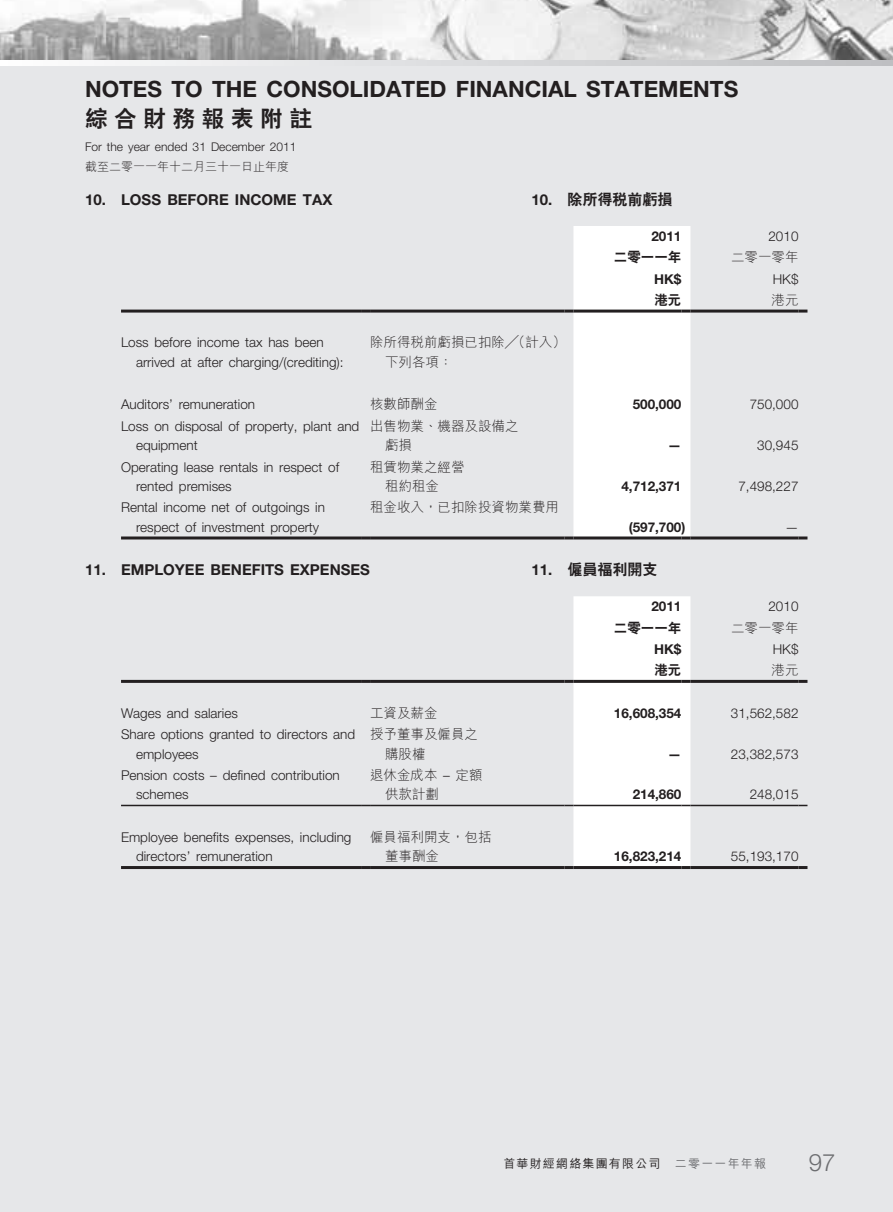
<style>
.page{position:relative;width:893px;height:1212px;background:#e6e7e9}
.page>*{position:absolute;margin:0;border:0;box-sizing:border-box;transform-origin:0 0}
.t1{font:300 24px "Helvetica Neue LT Std";color:#6c6d70}
.t2{font:700 22.5px "Helvetica Neue LT Std";color:#231f20}
.t3{font:800 22.5px "C Hei 2 HK";letter-spacing:.3em;color:#231f20}
.t4{font:700 15px "Helvetica Neue LT Std";color:#231f20}
.t5{font:800 15px "C Hei 2 HK";color:#231f20}
.t6{font:300 13.5px/19.5px "Helvetica Neue LT Std";color:#231f20}
.t7{font:300 13.5px/19.5px "M Hei HK";color:#231f20}
.t8{font:700 13.5px "Helvetica Neue LT Std";color:#231f20}
.t9{font:800 13.5px "C Hei 2 HK";color:#231f20}
.t10{font:300 12px "Helvetica Neue LT Std";color:#231f20}
.t11{font:500 12px "M Hei HK";letter-spacing:.1em;color:#231f20}
.t12{font:300 12px "M Hei HK";color:#231f20}
.s1{font-family:"Helvetica Neue LT Std";font-weight:700}
.s2{font-family:"Helvetica Neue LT Std"}
.s3{color:#6c6d70}
</style>
<div class="page">
<img style="left:0;top:0;width:893px;height:60px">
<svg style="left:0;top:60px;width:893px;height:5px"></svg>
<hr style="left:121px;top:310px;width:240px;height:3px;background:#231f20">
<svg style="left:361px;top:310px;width:9px;height:3px"></svg>
<hr style="left:370px;top:310px;width:194px;height:3px;background:#231f20">
<hr style="left:690px;top:310px;width:108px;height:3px;background:#231f20">
<svg style="left:798px;top:310px;width:9px;height:3px"></svg>
<hr style="left:121px;top:536px;width:240px;height:3px;background:#231f20">
<svg style="left:361px;top:536px;width:9px;height:3px"></svg>
<hr style="left:370px;top:536px;width:194px;height:3px;background:#231f20">
<svg style="left:564px;top:226px;width:126px;height:313px;background:#f8f8f8"></svg>
<hr style="left:690px;top:536px;width:108px;height:3px;background:#231f20">
<svg style="left:798px;top:536px;width:9px;height:3px"></svg>
<hr style="left:121px;top:680px;width:240px;height:3px;background:#231f20">
<svg style="left:361px;top:680px;width:9px;height:3px"></svg>
<hr style="left:370px;top:680px;width:194px;height:3px;background:#231f20">
<hr style="left:690px;top:680px;width:108px;height:3px;background:#231f20">
<svg style="left:798px;top:680px;width:9px;height:3px"></svg>
<hr style="left:121px;top:805px;width:240px;height:1px;background:#231f20">
<hr style="left:370px;top:805px;width:194px;height:1px;background:#231f20">
<hr style="left:690px;top:805px;width:108px;height:1px;background:#231f20">
<hr style="left:121px;top:866px;width:240px;height:3px;background:#231f20">
<svg style="left:361px;top:866px;width:9px;height:3px"></svg>
<hr style="left:370px;top:866px;width:194px;height:3px;background:#231f20">
<svg style="left:564px;top:596px;width:126px;height:273px;background:#f6f6f7"></svg>
<hr style="left:690px;top:866px;width:108px;height:3px;background:#231f20">
<svg style="left:798px;top:866px;width:9px;height:3px"></svg>
<h2 class="t2" style="left:85px;top:75px;width:655px">NOTES TO THE CONSOLIDATED FINANCIAL STATEMENTS</h2>
<h2 class="t3" style="left:85px;top:103px;width:229px">綜合財務報表附註</h2>
<p class="t10" style="left:85px;top:139px;width:213px">For the year ended 31 December 2011</p>
<p class="t12" style="left:85px;top:158px;width:205px">截至二零一一年十二月三十一日止年度</p>
<p class="t5" style="left:531px;top:189px;width:142px"><span class="s1">10.</span> 除所得稅前虧損</p>
<p class="t4" style="left:85px;top:190px;width:249px">10. LOSS BEFORE INCOME TAX</p>
<p class="t8" style="left:651px;top:228px;width:32px">2011</p>
<p class="t6" style="left:768px;top:226px;width:32px">2010</p>
<p class="t9" style="left:614px;top:248px;width:69px">二零一一年</p>
<p class="t7" style="left:731px;top:247px;width:69px">二零一零年</p>
<p class="t8" style="left:654px;top:270px;width:29px">HK$</p>
<p class="t6" style="left:773px;top:269px;width:27px">HK$</p>
<p class="t9" style="left:654px;top:291px;width:28px">港元</p>
<p class="t7" style="left:771px;top:290px;width:28px">港元</p>
<p class="t6" style="left:136px;top:333px;width:209px;text-indent:-15px">Loss before income tax has been arrived at after charging/(crediting):</p>
<p class="t7" style="left:385px;top:332px;width:182px;text-indent:-15px">除所得稅前虧損已扣除╱（計入）下列各項：</p>
<p class="t6" style="left:121px;top:395px;width:136px">Auditors’ remuneration</p>
<p class="t7" style="left:370px;top:394px;width:69px">核數師酬金</p>
<p class="t8" style="left:633px;top:396px;width:50px">500,000</p>
<p class="t6" style="left:750px;top:395px;width:50px">750,000</p>
<p class="t6" style="left:136px;top:416px;width:225px;text-indent:-15px">Loss on disposal of property, plant and equipment</p>
<p class="t7" style="left:385px;top:415px;width:135px;text-indent:-15px">出售物業、機器及設備之虧損</p>
<p class="t8" style="left:668px;top:437px;width:15px">—</p>
<p class="t6" style="left:757px;top:435px;width:43px">30,945</p>
<p class="t6" style="left:136px;top:457px;width:205px;text-indent:-15px">Operating lease rentals in respect of rented premises</p>
<p class="t7" style="left:385px;top:456px;width:81px;text-indent:-15px">租賃物業之經營租約租金</p>
<p class="t6" style="left:136px;top:497px;width:190px;text-indent:-15px">Rental income net of outgoings in respect of investment property</p>
<p class="t7" style="left:370px;top:497px;width:190px">租金收入，已扣除投資物業費用</p>
<p class="t8" style="left:621px;top:478px;width:62px">4,712,371</p>
<p class="t6" style="left:738px;top:476px;width:62px">7,498,227</p>
<p class="t8" style="left:629px;top:519px;width:58px">(597,700)</p>
<p class="t6" style="left:785px;top:517px;width:15px">—</p>
<p class="t4" style="left:85px;top:560px;width:286px">11. EMPLOYEE BENEFITS EXPENSES</p>
<p class="t5" style="left:531px;top:560px;width:127px"><span class="s1">11.</span> 僱員福利開支</p>
<p class="t8" style="left:651px;top:598px;width:32px">2011</p>
<p class="t6" style="left:768px;top:596px;width:32px">2010</p>
<p class="t9" style="left:614px;top:619px;width:69px">二零一一年</p>
<p class="t7" style="left:731px;top:617px;width:69px">二零一零年</p>
<p class="t8" style="left:654px;top:641px;width:29px">HK$</p>
<p class="t6" style="left:773px;top:639px;width:27px">HK$</p>
<p class="t9" style="left:654px;top:661px;width:28px">港元</p>
<p class="t7" style="left:771px;top:660px;width:28px">港元</p>
<p class="t6" style="left:121px;top:703px;width:118px">Wages and salaries</p>
<p class="t7" style="left:370px;top:702px;width:69px">工資及薪金</p>
<p class="t8" style="left:614px;top:704px;width:69px">16,608,354</p>
<p class="t6" style="left:731px;top:703px;width:69px">31,562,582</p>
<p class="t6" style="left:136px;top:724px;width:221px;text-indent:-15px">Share options granted to directors and employees</p>
<p class="t7" style="left:385px;top:724px;width:95px;text-indent:-15px">授予董事及僱員之購股權</p>
<p class="t8" style="left:668px;top:745px;width:15px">—</p>
<p class="t6" style="left:731px;top:744px;width:69px">23,382,573</p>
<p class="t6" style="left:136px;top:765px;width:205px;text-indent:-15px">Pension costs – defined contribution schemes</p>
<p class="t7" style="left:385px;top:764px;width:99px;text-indent:-15px">退休金成本 <span class="s2">–</span> 定額供款計劃</p>
<p class="t6" style="left:136px;top:827px;width:217px;text-indent:-15px">Employee benefits expenses, including directors’ remuneration</p>
<p class="t7" style="left:385px;top:826px;width:108px;text-indent:-15px">僱員福利開支，包括董事酬金</p>
<p class="t8" style="left:633px;top:786px;width:50px">214,860</p>
<p class="t6" style="left:750px;top:784px;width:50px">248,015</p>
<p class="t8" style="left:614px;top:848px;width:69px">16,823,214</p>
<p class="t6" style="left:731px;top:846px;width:69px">55,193,170</p>
<p class="t11" style="left:503px;top:1154px;width:264px">首華財經網絡集團有限公司 <span class="s3">二零一一年年報</span></p>
<h1 class="t1" style="left:809px;top:1148px;width:28px">97</h1>
</div>
